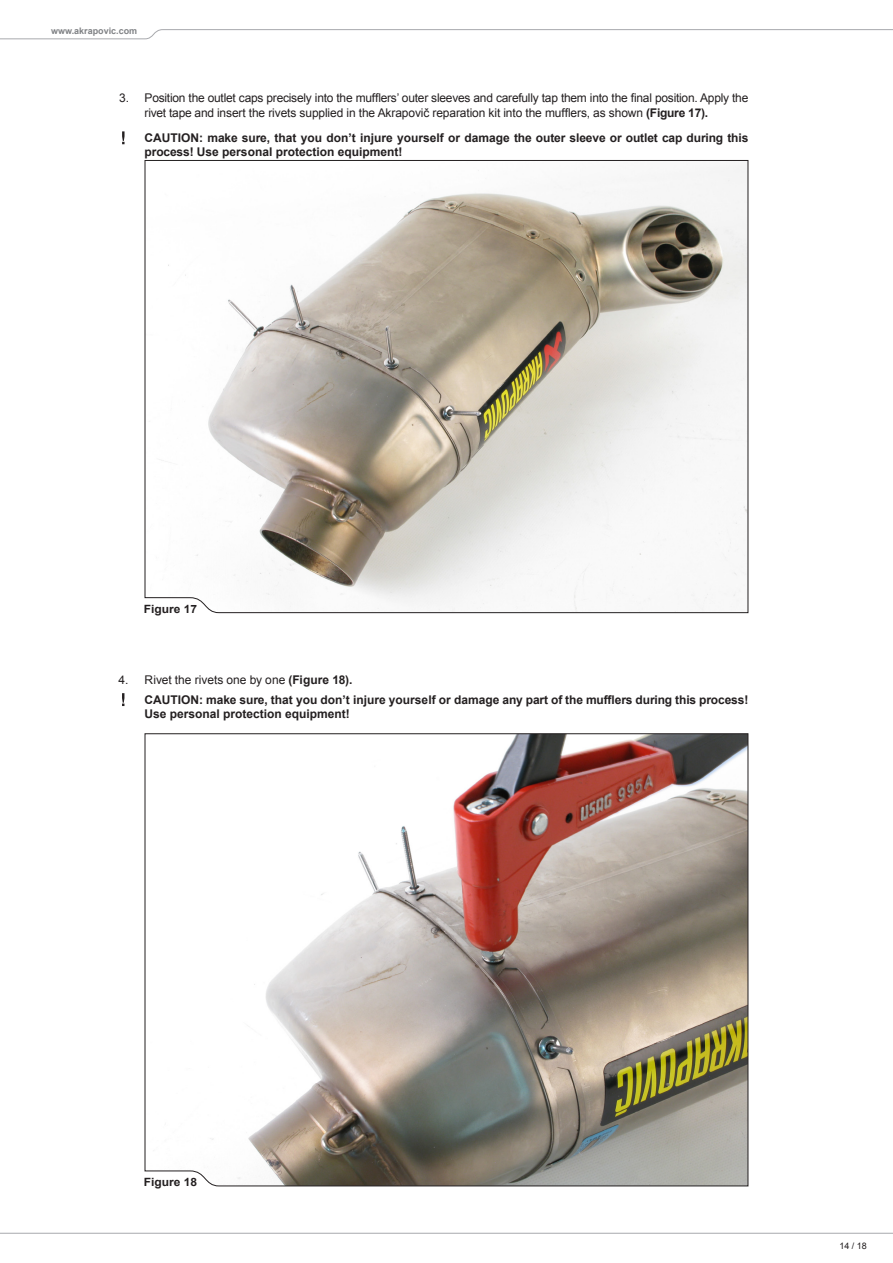
<style>
.page{position:relative;width:893px;height:1263px;background:#fff}
.page>*{position:absolute;margin:0;border:0;box-sizing:border-box;transform-origin:0 0}
.body_txt_bold{font:700 12px/14.4px "Arial";color:#231f20}
.body_txt_bold-2{font:12px/14.4px "Arial";letter-spacing:-.02em;color:#231f20}
.body_txt_bold-3{font:12px "Arial";color:#231f20}
.body_txt_bold-4{font:700 11.4px "Arial";color:#231f20;scale:1.05 1}
.t1{font:700 9px "Arial";color:#808285}
.t2{font:9px "Arial";color:#231f20}
.s1{font-weight:700}
</style>
<div class="page">
<svg style="left:0;top:29px;width:893px;height:10px"></svg>
<svg style="left:0;top:1232px;width:893px;height:2px;background:#d2d3d5"></svg>
<svg style="left:122px;top:131px;width:3px;height:13px"></svg>
<svg style="left:122px;top:693px;width:2px;height:13px"></svg>
<svg style="left:144px;top:160px;width:605px;height:453px"></svg>
<img style="left:144px;top:733px;width:605px;height:454px">
<p class="t1" style="left:51px;top:25px;width:88px">www.akrapovic.com</p>
<p class="body_txt_bold-2" style="left:119px;top:91px;width:12px">3.</p>
<p class="body_txt_bold-2" style="left:145px;top:91px;width:605px">Position the outlet caps precisely into the mufflers’ outer sleeves and carefully tap them into the final position. Apply the rivet tape and insert the rivets supplied in the Akrapovič reparation kit into the mufflers, as shown <span class="s1">(Figure 17).</span></p>
<p class="body_txt_bold" style="left:145px;top:131px;width:605px">CAUTION: make sure, that you don’t injure yourself or damage the outer sleeve or outlet cap during this process! Use personal protection equipment!</p>
<p class="body_txt_bold-4" style="left:144px;top:601px;width:52px">Figure 17</p>
<p class="body_txt_bold-2" style="left:119px;top:672px;width:12px">4.</p>
<p class="body_txt_bold-3" style="left:145px;top:671px;width:209px">Rivet the rivets one by one <span class="s1">(Figure 18).</span></p>
<p class="body_txt_bold" style="left:145px;top:693px;width:605px">CAUTION: make sure, that you don’t injure yourself or damage any part of the mufflers during this process!<br>Use personal protection equipment!</p>
<p class="body_txt_bold-4" style="left:144px;top:1175px;width:52px">Figure 18</p>
<p class="t2" style="left:839px;top:1240px;width:29px">14 / 18</p>
</div>
